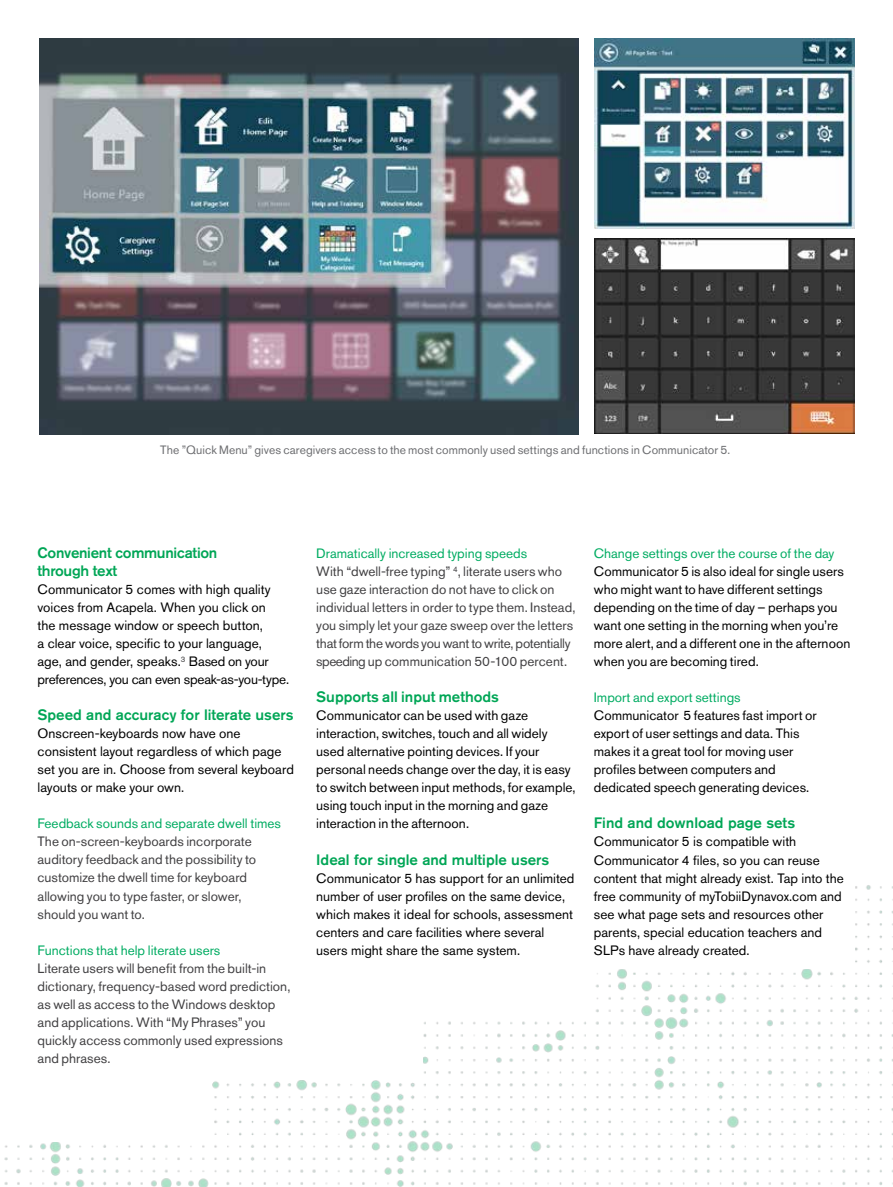
<style>
.page{position:relative;width:893px;height:1187px;background:#fff}
.page>*{position:absolute;margin:0;border:0;box-sizing:border-box;transform-origin:0 0}
.t1{font:500 15px "Akzidenz Grotesk BE";color:#00a656}
.t2{font:500 15px/18px "Akzidenz Grotesk BE";letter-spacing:-.02em;color:#00a656}
.t3{font:13.5px/18px "Akzidenz Grotesk BE";color:#000}
.t4{font:13.5px/18px "Akzidenz Grotesk BE";color:#414042}
.t5{font:13.5px "Akzidenz Grotesk BE";color:#00ac62}
.t6{font:12px "Akzidenz Grotesk BE";letter-spacing:.005em;color:#6d6e71}
.s1{color:#00ac62}
</style>
<div class="page">
<img style="left:594px;top:238px;width:261px;height:196px">
<img style="left:595px;top:38px;width:260px;height:190px">
<img style="left:39px;top:38px;width:539px;height:396px">
<img style="left:4px;top:885px;width:889px;height:301px">
<div style="left:0;top:797px;width:212px;height:344px;background:#fff"></div>
<div style="left:212px;top:735px;width:211px;height:343px;background:#fff"></div>
<div style="left:357px;top:669px;width:235px;height:344px;background:#fff"></div>
<div style="left:585px;top:623px;width:270px;height:346px;background:#fff"></div>
<p class="t6" style="left:160px;top:442px;width:571px">The ”Quick Menu” gives caregivers access to the most commonly used settings and functions in Communicator 5.</p>
<p class="t2" style="left:38px;top:543px;width:181px">Convenient communication through text</p>
<p class="t3" style="left:38px;top:580px;width:253px">Communicator 5 comes with high quality voices from Acapela. When you click on<br>the message window or speech button,<br>a clear voice, specific to your language, age, and gender, speaks.<sup>3</sup> Based on your preferences, you can even speak-as-you-type.</p>
<p class="t1" style="left:38px;top:706px;width:258px">Speed and accuracy for literate users</p>
<p class="t3" style="left:38px;top:724px;width:258px">Onscreen-keyboards now have one consistent layout regardless of which page set you are in. Choose from several keyboard layouts or make your own.</p>
<p class="t5" style="left:38px;top:815px;width:245px">Feedback sounds and separate dwell times</p>
<p class="t4" style="left:38px;top:832px;width:220px">The on-screen-keyboards incorporate auditory feedback and the possibility to customize the dwell time for keyboard allowing you to type faster, or slower, should you want to.</p>
<p class="t5" style="left:38px;top:941px;width:184px">Functions that help literate users</p>
<p class="t4" style="left:38px;top:958px;width:254px">Literate users will benefit from the built-in dictionary, frequency-based word prediction, as well as access to the Windows desktop and applications. With “My Phrases” you quickly access commonly used expressions and phrases.</p>
<p class="t4" style="left:316px;top:544px;width:261px"><span class="s1">Dramatically increased typing speeds<br></span>With “dwell-free typing” <sup>4</sup>, literate users who use gaze interaction do not have to click on individual letters in order to type them. Instead, you simply let your gaze sweep over the letters that form the words you want to write, potentially speeding up communication 50-100 percent.</p>
<p class="t1" style="left:316px;top:688px;width:184px">Supports all input methods</p>
<p class="t3" style="left:316px;top:706px;width:261px">Communicator can be used with gaze interaction, switches, touch and all widely used alternative pointing devices. If your personal needs change over the day, it is easy to switch between input methods, for example, using touch input in the morning and gaze interaction in the afternoon.</p>
<p class="t1" style="left:316px;top:850px;width:235px">Ideal for single and multiple users</p>
<p class="t3" style="left:316px;top:868px;width:260px">Communicator 5 has support for an unlimited number of user profiles on the same device, which makes it ideal for schools, assessment centers and care facilities where several users might share the same system.</p>
<p class="t5" style="left:594px;top:545px;width:242px">Change settings over the course of the day</p>
<p class="t3" style="left:594px;top:562px;width:258px">Communicator 5 is also ideal for single users who might want to have different settings depending on the time of day – perhaps you want one setting in the morning when you’re more alert, and a different one in the afternoon when you are becoming tired.</p>
<p class="t5" style="left:594px;top:689px;width:148px">Import and export settings</p>
<p class="t3" style="left:594px;top:706px;width:224px">Communicator 5 features fast import or export of user settings and data. This makes it a great tool for moving user profiles between computers and dedicated speech generating devices.</p>
<p class="t1" style="left:594px;top:814px;width:203px">Find and download page sets</p>
<p class="t3" style="left:594px;top:832px;width:251px">Communicator 5 is compatible with Communicator 4 files, so you can reuse content that might already exist. Tap into the free community of myTobiiDynavox.com and see what page sets and resources other parents, special education teachers and SLPs have already created.</p>
</div>
